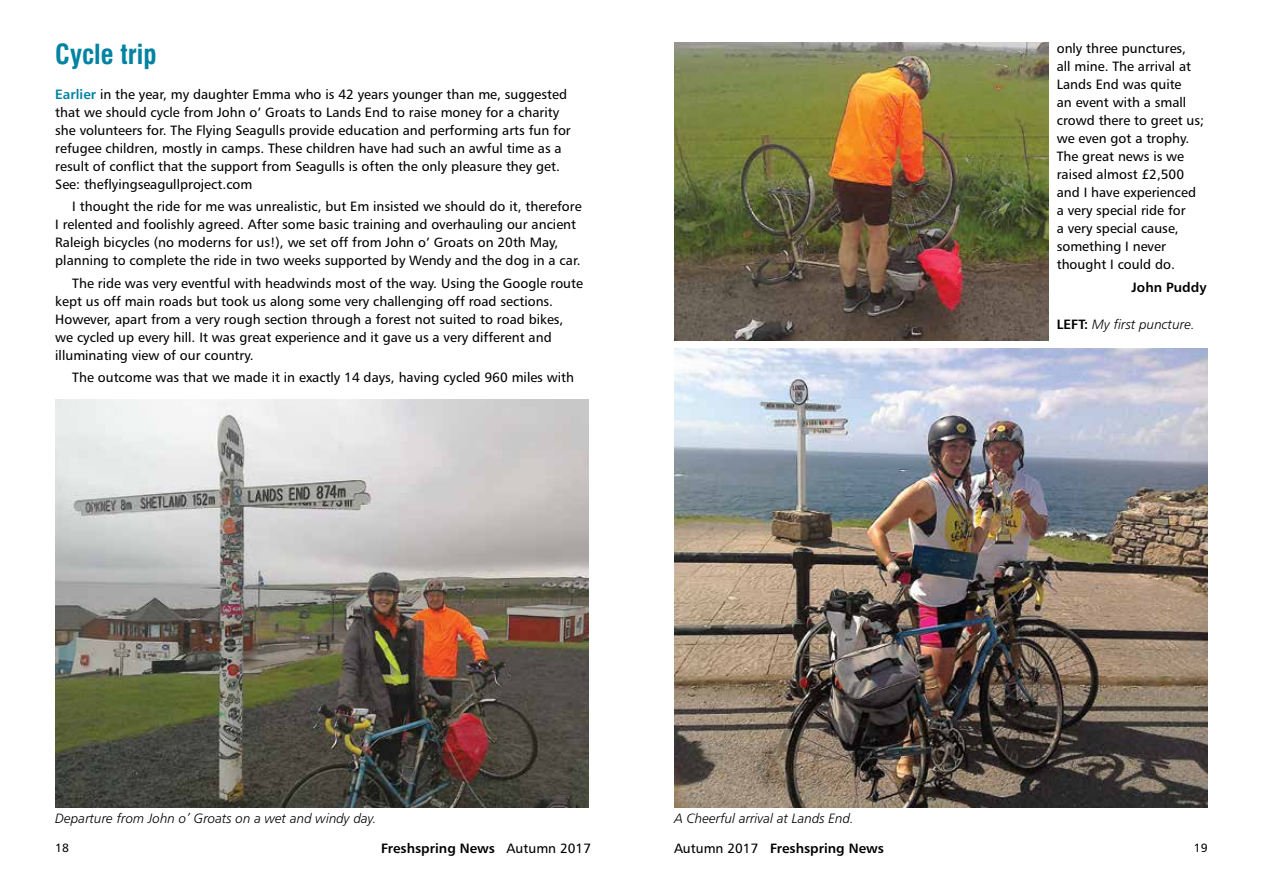
<style>
.page{position:relative;width:1263px;height:893px;background:#fff}
.page>*{position:absolute;margin:0;border:0;box-sizing:border-box;transform-origin:0 0}
.t1{font:700 condensed 27px "Swiss 721 BT";color:#0083a1}
.t2{font:13.5px/18px "Humanist 777 BT Roman B";color:#000}
.t3{font:13.5px "Humanist 777 BT Light Italic B";color:#000}
.t4{font:13.5px "Humanist 777 BT Bold B";color:#000}
.t5{font:12px "Humanist 777 BT Roman B";color:#000}
.s1{font-family:"Humanist 777 BT Bold B";color:#0083a1}
.s2{font-family:"Humanist 777 BT Bold B"}
.s3{font-family:"Humanist 777 BT Roman B"}
</style>
<div class="page">
<img style="left:55px;top:400px;width:534px;height:408px">
<img style="left:674px;top:349px;width:534px;height:459px">
<img style="left:674px;top:43px;width:374px;height:297px">
<h1 class="t1" style="left:55px;top:38px;width:103px">Cycle trip</h1>
<p class="t2" style="left:55px;top:85px;width:517px"><span class="s1">Earlier</span> in the year, my daughter Emma who is 42 years younger than me, suggested that we should cycle from John o’ Groats to Lands End to raise money for a charity she volunteers for. The Flying Seagulls provide education and performing arts fun for refugee children, mostly in camps. These children have had such an awful time as a result of conflict that the support from Seagulls is often the only pleasure they get.<br>See: theflyingseagullproject.com</p>
<p class="t2" style="left:55px;top:197px;width:528px;text-indent:17px">I thought the ride for me was unrealistic, but Em insisted we should do it, therefore I relented and foolishly agreed. After some basic training and overhauling our ancient Raleigh bicycles (no moderns for us!), we set off from John o’ Groats on 20th May, planning to complete the ride in two weeks supported by Wendy and the dog in a car.</p>
<p class="t2" style="left:55px;top:274px;width:529px;text-indent:17px">The ride was very eventful with headwinds most of the way. Using the Google route kept us off main roads but took us along some very challenging off road sections.<br>However, apart from a very rough section through a forest not suited to road bikes, we cycled up every hill. It was great experience and it gave us a very different and illuminating view of our country.</p>
<p class="t2" style="left:72px;top:368px;width:503px">The outcome was that we made it in exactly 14 days, having cycled 960 miles with</p>
<p class="t3" style="left:55px;top:809px;width:323px">Departure from John o’ Groats on a wet and windy day.</p>
<p class="t3" style="left:674px;top:809px;width:181px">A Cheerful arrival at Lands End.</p>
<p class="t2" style="left:1057px;top:39px;width:149px">only three punctures,<br>all mine. The arrival at<br>Lands End was quite<br>an event with a small crowd there to greet us; we even got a trophy.<br>The great news is we raised almost £2,500 and I have experienced a very special ride for<br>a very special cause, something I never thought I could do.</p>
<p class="t4" style="left:1131px;top:278px;width:76px">John Puddy</p>
<p class="t3" style="left:1057px;top:316px;width:140px"><span class="s2">LEFT:</span> My first puncture.</p>
<p class="t5" style="left:55px;top:840px;width:15px">18</p>
<p class="t4" style="left:381px;top:840px;width:211px">Freshspring News <span class="s3">Autumn 2017</span></p>
<p class="t4" style="left:674px;top:840px;width:211px"><span class="s3">Autumn 2017</span> Freshspring News</p>
<p class="t5" style="left:1194px;top:840px;width:15px">19</p>
</div>
